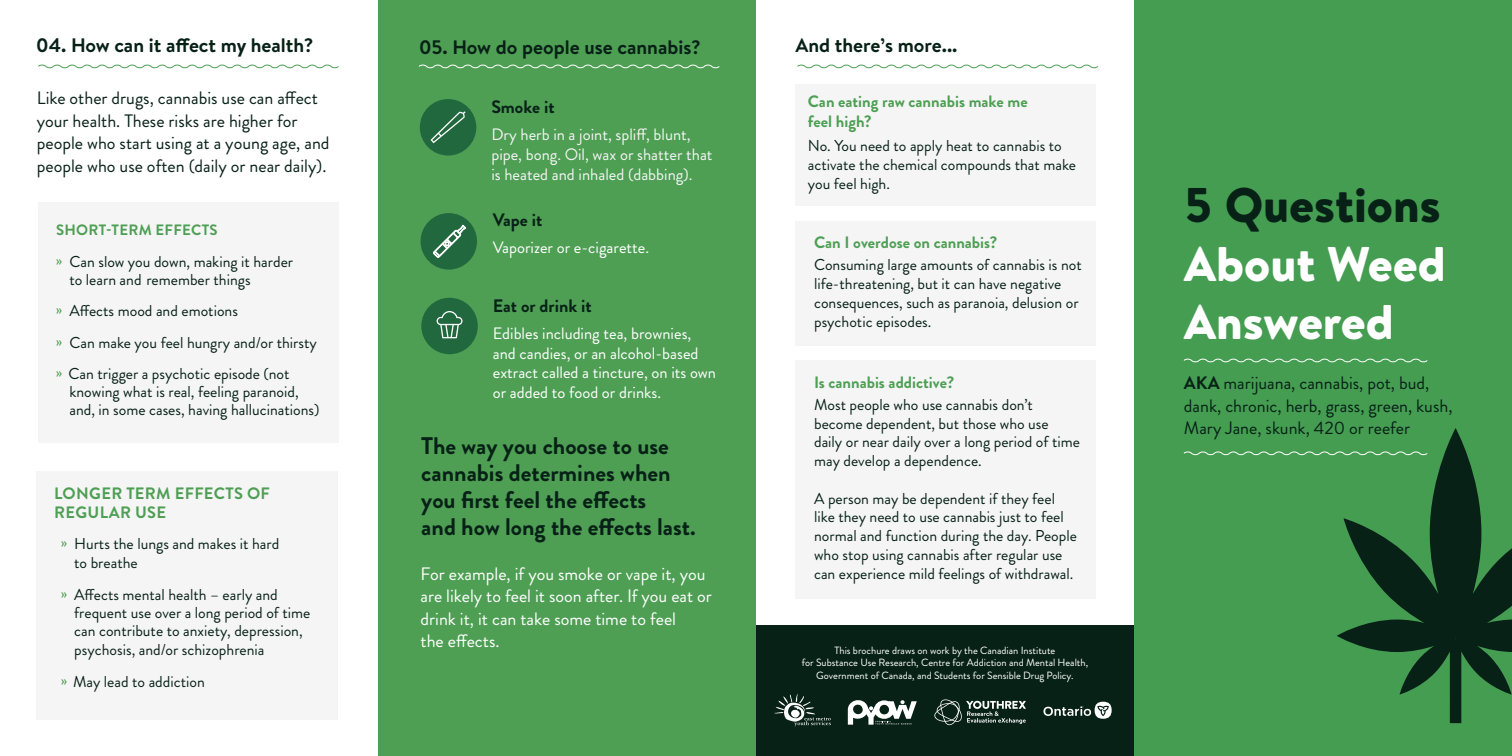
<style>
.page{position:relative;width:1512px;height:756px;background:#fff}
.page>*{position:absolute;margin:0;border:0;box-sizing:border-box;transform-origin:0 0}
.t1{font:900 48.6px/58.3px "Brandon Text";color:#fff}
.t2{font:900 48.6px "Brandon Text";color:#072117}
.t3{font:700 24px/27px "Brandon Grotesque";color:#072117}
.t4{font:700 19.5px "Brandon Text";color:#072117}
.t5{font:18px/22.5px "Brandon Grotesque";color:#072117}
.t6{font:18px/22.5px "Brandon Grotesque";color:#fff}
.t7{font:700 18px "Brandon Grotesque";color:#072117}
.t8{font:16.5px/19.8px "Brandon Grotesque";color:#fff}
.t9{font:16.5px/19.8px "Brandon Grotesque";color:#f5f5f6}
.t10{font:700 16.5px/19.8px "Brandon Grotesque";color:#4e9f54}
.t11{font:700 16.5px/19.8px "Brandon Grotesque";letter-spacing:.02em;color:#4e9f54}
.t12{font:15.75px/18.8px "Brandon Grotesque";color:#072117}
.t13{font:700 15px "Brandon Grotesque";letter-spacing:.02em;color:#4e9f54}
.t14{font:10.5px/12.6px "Brandon Grotesque";color:#fff;text-align:center}
.s1{color:#4e9f54}
.s2{font-weight:700}
</style>
<div class="page">
<div style="left:37px;top:471px;width:301px;height:249px;background:#f5f5f6"></div>
<div style="left:38px;top:202px;width:301px;height:241px;background:#f5f5f6"></div>
<div style="left:1134px;top:0;width:378px;height:756px;background:#459d52"></div>
<svg style="left:1337px;top:428px;width:175px;height:295px"></svg>
<div style="left:796px;top:85px;width:300px;height:121px;background:#f5f5f6"></div>
<div style="left:796px;top:221px;width:300px;height:125px;background:#f5f5f6"></div>
<div style="left:796px;top:360px;width:300px;height:239px;background:#f5f5f6"></div>
<div style="left:756px;top:626px;width:378px;height:130px;background:#072117"></div>
<svg style="left:934px;top:699px;width:92px;height:26px"></svg>
<svg style="left:774px;top:694px;width:57px;height:32px"></svg>
<svg style="left:848px;top:700px;width:69px;height:25px"></svg>
<svg style="left:38px;top:64px;width:301px;height:5px"></svg>
<svg style="left:797px;top:64px;width:301px;height:5px"></svg>
<div style="left:378px;top:0;width:378px;height:756px;background:#4e9f54"></div>
<svg style="left:419px;top:64px;width:301px;height:5px"></svg>
<div style="left:420px;top:99px;width:56px;height:57px;background:#22683e;border-radius:50%"></div>
<svg style="left:431px;top:111px;width:35px;height:32px"></svg>
<div style="left:421px;top:213px;width:56px;height:57px;background:#22683e;border-radius:50%"></div>
<div style="left:421px;top:298px;width:57px;height:56px;background:#22683e;border-radius:50%"></div>
<svg style="left:437px;top:311px;width:26px;height:27px"></svg>
<svg style="left:433px;top:225px;width:33px;height:33px"></svg>
<div style="left:1095px;top:702px;width:17px;height:17px;background:#fff;border-radius:50%"></div>
<svg style="left:1097px;top:705px;width:12px;height:11px"></svg>
<svg style="left:1043px;top:706px;width:48px;height:10px"></svg>
<svg style="left:1183px;top:358px;width:245px;height:5px"></svg>
<svg style="left:1183px;top:450px;width:246px;height:7px"></svg>
<p class="t4" style="left:36px;top:31px;width:279px">04. How can it affect my health?</p>
<p class="t4" style="left:795px;top:31px;width:164px">And there’s more...</p>
<p class="t4" style="left:419px;top:34px;width:283px">05. How do people use cannabis?</p>
<p class="t5" style="left:37px;top:87px;width:294px">Like other drugs, cannabis use can affect your health. These risks are higher for people who start using at a young age, and people who use often (daily or near daily).</p>
<p class="t13" style="left:56px;top:219px;width:163px">SHORT-TERM EFFECTS</p>
<p class="t12" style="left:69px;top:253px;width:225px;line-height:18px;text-indent:-14px"><span class="s1">»</span> Can slow you down, making it harder to learn and remember things</p>
<p class="t12" style="left:56px;top:302px;width:184px"><span class="s1">»</span> Affects mood and emotions</p>
<p class="t12" style="left:56px;top:333px;width:262px"><span class="s1">»</span> Can make you feel hungry and/or thirsty</p>
<p class="t12" style="left:69px;top:365px;width:251px;line-height:18px;text-indent:-14px"><span class="s1">»</span> Can trigger a psychotic episode (not knowing what is real, feeling paranoid, and, in some cases, having hallucinations)</p>
<p class="t11" style="left:54px;top:483px;width:217px">LONGER TERM EFFECTS OF<br>REGULAR USE</p>
<p class="t12" style="left:74px;top:535px;width:207px;text-indent:-14px"><span class="s1">»</span> Hurts the lungs and makes it hard to breathe</p>
<p class="t12" style="left:74px;top:585px;width:238px;text-indent:-14px"><span class="s1">»</span> Affects mental health – early and frequent use over a long period of time can contribute to anxiety, depression, psychosis, and/or schizophrenia</p>
<p class="t12" style="left:61px;top:672px;width:146px"><span class="s1">»</span> May lead to addiction</p>
<p class="t7" style="left:491px;top:95px;width:65px">Smoke it</p>
<p class="t9" style="left:491px;top:125px;width:223px">Dry herb in a joint, spliff, blunt, pipe, bong. Oil, wax or shatter that is heated and inhaled (dabbing).</p>
<p class="t7" style="left:493px;top:208px;width:51px">Vape it</p>
<p class="t8" style="left:493px;top:238px;width:158px">Vaporizer or e-cigarette.</p>
<p class="t7" style="left:493px;top:294px;width:100px">Eat or drink it</p>
<p class="t8" style="left:493px;top:324px;width:225px">Edibles including tea, brownies, and candies, or an alcohol-based extract called a tincture, on its own or added to food or drinks.</p>
<p class="t3" style="left:421px;top:433px;width:251px">The way you choose to use cannabis determines when</p>
<p class="t3" style="left:421px;top:487px;width:227px">you first feel the effects</p>
<p class="t3" style="left:421px;top:514px;width:276px">and how long the effects last.</p>
<p class="t6" style="left:421px;top:562px;width:293px">For example, if you smoke or vape it, you are likely to feel it soon after. If you eat or drink it, it can take some time to feel</p>
<p class="t6" style="left:421px;top:630px;width:81px">the effects.</p>
<p class="t10" style="left:808px;top:92px;width:221px">Can eating raw cannabis make me feel high?</p>
<p class="t12" style="left:808px;top:136px;width:270px;line-height:19.2px">No. You need to apply heat to cannabis to activate the chemical compounds that make you feel high.</p>
<p class="t10" style="left:814px;top:233px;width:185px">Can I overdose on cannabis?</p>
<p class="t12" style="left:814px;top:256px;width:269px">Consuming large amounts of cannabis is not life-threatening, but it can have negative consequences, such as paranoia, delusion or psychotic episodes.</p>
<p class="t10" style="left:814px;top:372px;width:142px">Is cannabis addictive?</p>
<p class="t12" style="left:814px;top:395px;width:267px">Most people who use cannabis don’t become dependent, but those who use daily or near daily over a long period of time may develop a dependence.</p>
<p class="t12" style="left:814px;top:489px;width:264px">A person may be dependent if they feel like they need to use cannabis just to feel normal and function during the day. People who stop using cannabis after regular use can experience mild feelings of withdrawal.</p>
<p class="t14" style="left:802px;top:644px;width:288px">This brochure draws on work by the Canadian Institute<br>for Substance Use Research, Centre for Addiction and Mental Health,<br>Government of Canada, and Students for Sensible Drug Policy.</p>
<p class="t2" style="left:1184px;top:171px;width:258px">5 Questions</p>
<p class="t1" style="left:1184px;top:234px;width:263px">About Weed<br>Answered</p>
<p class="t5" style="left:1184px;top:372px;width:270px"><span class="s2">AKA</span> marijuana, cannabis, pot, bud, dank, chronic, herb, grass, green, kush,<br>Mary Jane, skunk, 420 or reefer</p>
</div>
